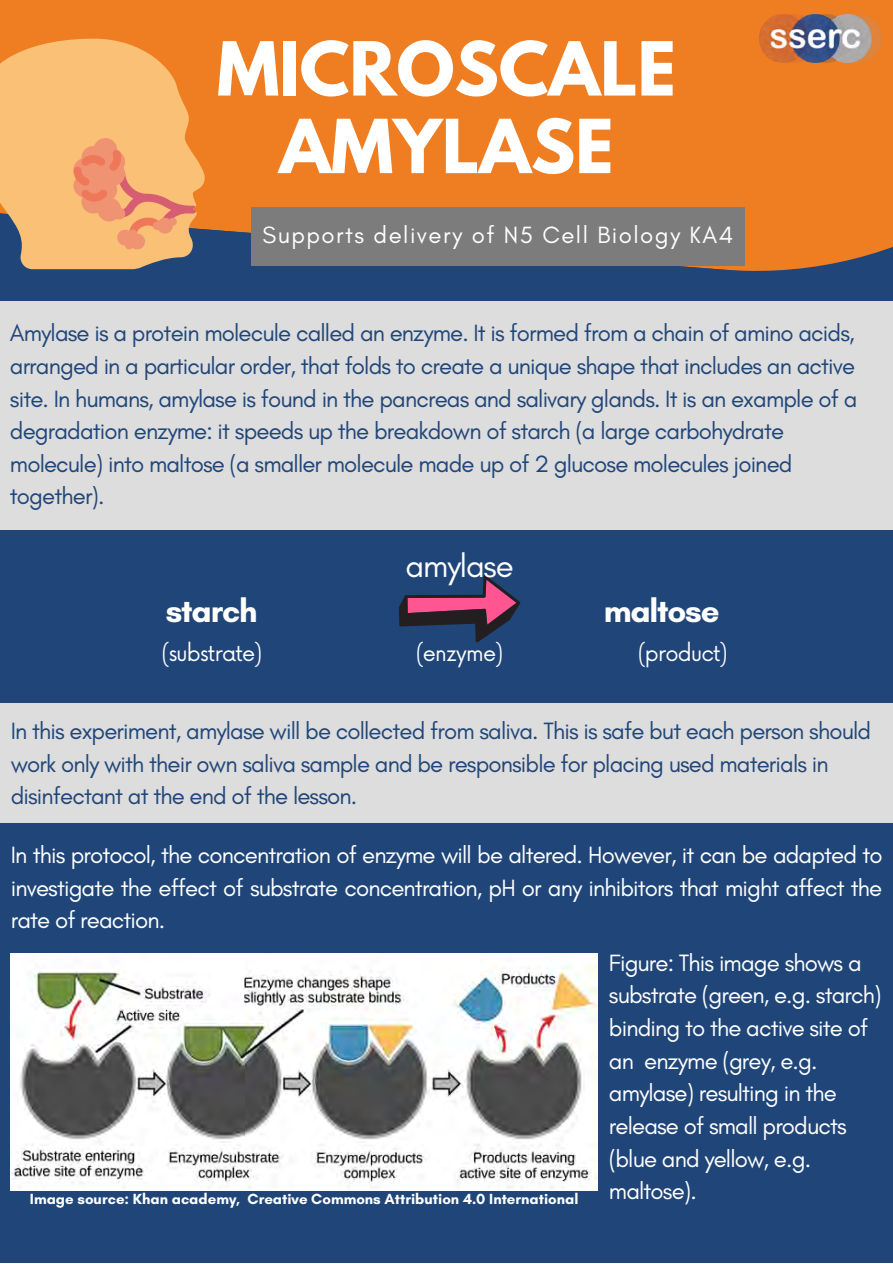
<style>
.page{position:relative;width:893px;height:1264px;background:#fff}
.page>*{position:absolute;margin:0;border:0;box-sizing:border-box;transform-origin:0 0}
.t1{font:700 66px/77.6px "League Spartan";color:#fff;text-align:center}
.t2{font:700 33px "Glacial Indifference";letter-spacing:-.035em;color:#fff}
.t3{font:33px "Glacial Indifference";letter-spacing:-.035em;color:#fff}
.t4{font:24px/32.5px "Glacial Indifference";letter-spacing:-.035em;color:#204679}
.t5{font:24px/32.5px "Glacial Indifference";letter-spacing:-.035em;color:#fff;text-align:justify}
.t6{font:24px "Glacial Indifference";letter-spacing:.06em;color:#fff}
.t7{font:21px "Now";letter-spacing:-.035em;color:#fff}
.t8{font:700 15px "Glacial Indifference";color:#fff}
</style>
<div class="page">
<div style="left:0;top:0;width:892px;height:1262px;background:#204679"></div>
<div style="left:0;top:0;width:892px;height:271px;background:#ef7d22"></div>
<div style="left:0;top:302px;width:892px;height:228px;background:#ddd"></div>
<svg style="left:399px;top:575px;width:121px;height:67px"></svg>
<div style="left:0;top:703px;width:892px;height:119px;background:#ddd"></div>
<img style="left:759px;top:15px;width:121px;height:48px">
<svg style="left:0;top:39px;width:205px;height:230px;background:#ebb06a"></svg>
<svg style="left:73px;top:137px;width:123px;height:113px;background:#f3a971"></svg>
<img style="left:11px;top:953px;width:587px;height:236px">
<div style="left:251px;top:208px;width:493px;height:58px;background:#7c7c7d"></div>
<h1 class="t1" style="left:217px;top:39px;width:460px">MICROSCALE<br>AMYLASE</h1>
<p class="t6" style="left:262px;top:221px;width:472px">Supports delivery of N5 Cell Biology KA4</p>
<p class="t4" style="left:10px;top:316px;width:848px">Amylase is a protein molecule called an enzyme. It is formed from a chain of amino acids, arranged in a particular order, that folds to create a unique shape that includes an active site. In humans, amylase is found in the pancreas and salivary glands. It is an example of a degradation enzyme: it speeds up the breakdown of starch (a large carbohydrate molecule) into maltose (a smaller molecule made up of 2 glucose molecules joined together).</p>
<h2 class="t3" style="left:405px;top:545px;width:110px">amylase</h2>
<h2 class="t2" style="left:166px;top:590px;width:93px">starch</h2>
<h2 class="t2" style="left:603px;top:590px;width:117px">maltose</h2>
<p class="t7" style="left:161px;top:641px;width:102px">(substrate)</p>
<p class="t7" style="left:415px;top:641px;width:89px">(enzyme)</p>
<p class="t7" style="left:637px;top:641px;width:91px">(product)</p>
<p class="t4" style="left:11px;top:714px;width:861px">In this experiment, amylase will be collected from saliva. This is safe but each person should work only with their own saliva sample and be responsible for placing used materials in disinfectant at the end of the lesson.</p>
<p class="t5" style="left:11px;top:838px;width:873px">In this protocol, the concentration of enzyme will be altered. However, it can be adapted to investigate the effect of substrate concentration, pH or any inhibitors that might affect the rate of reaction.</p>
<p class="t8" style="left:30px;top:1189px;width:550px">Image source: Khan academy, Creative Commons Attribution 4.0 International</p>
<p class="t5" style="left:609px;top:946px;width:274px;text-align:left">Figure: This image shows a substrate (green, e.g. starch) binding to the active site of an enzyme (grey, e.g. amylase) resulting in the release of small products (blue and yellow, e.g. maltose).</p>
</div>
